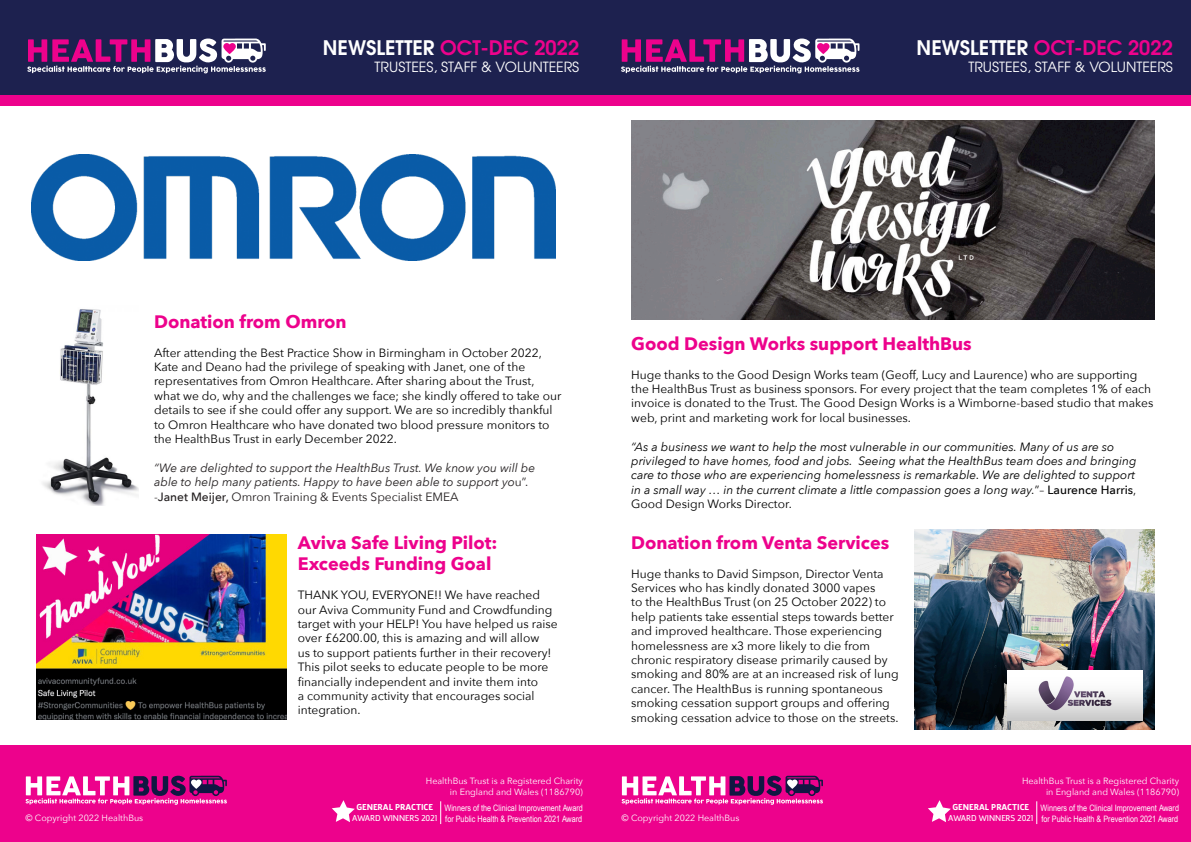
<style>
.page{position:relative;width:1191px;height:842px;background:#fff}
.page>*{position:absolute;margin:0;border:0;box-sizing:border-box;transform-origin:0 0}
.t1{font:700 20px "Te X Gyre Adventor";color:#ed028c}
.t2{font:700 18px/21.6px "Avenir Next";color:#ed028c}
.t3{font:14px "Te X Gyre Adventor";color:#fff}
.t4{font:12px/14.4px "Avenir Next";color:#000}
.t5{font:italic 12px/14.4px "Avenir Next";color:#000}
.t6{font:italic 12px/14.4px "Avenir Next";color:#231f20}
.t7{font:9px "Avenir Next";color:#fff}
.t8{font:8.8px "Arial Narrow";color:#fff}
.t9{font:8.8px "Argumentum";color:#fff}
.t10{font:700 8.8px "Argumentum";color:#fff}
.s1{color:#fff}
.s2{font-style:normal}
.s3{font-weight:500;font-style:normal}
</style>
<div class="page">
<div style="left:0;top:746px;width:628px;height:96px;background:#ed028c"></div>
<svg style="left:26px;top:776px;width:201px;height:29px"></svg>
<svg style="left:440px;top:801px;width:1px;height:23px"></svg>
<svg style="left:332px;top:800px;width:23px;height:22px"></svg>
<img style="left:31px;top:155px;width:524px;height:106px">
<img style="left:36px;top:534px;width:250px;height:186px">
<div style="left:595px;top:746px;width:596px;height:96px;background:#ed028c"></div>
<svg style="left:621px;top:776px;width:202px;height:29px"></svg>
<svg style="left:1036px;top:801px;width:1px;height:23px"></svg>
<svg style="left:928px;top:800px;width:22px;height:22px"></svg>
<img style="left:631px;top:120px;width:524px;height:200px">
<div style="left:570px;top:0;width:621px;height:101px;background:#1d214f"></div>
<svg style="left:621px;top:39px;width:238px;height:34px"></svg>
<div style="left:565px;top:95px;width:626px;height:11px;background:#ed028c"></div>
<div style="left:0;top:0;width:610px;height:101px;background:#1d214f"></div>
<svg style="left:27px;top:39px;width:239px;height:34px"></svg>
<div style="left:0;top:95px;width:615px;height:11px;background:#ed028c"></div>
<img style="left:42px;top:309px;width:97px;height:196px">
<img style="left:915px;top:530px;width:240px;height:199px">
<img style="left:1007px;top:670px;width:135px;height:50px">
<p class="t1" style="left:323px;top:30px;width:258px"><span class="s1">NEWSLETTER</span> OCT-DEC 2022</p>
<p class="t3" style="left:374px;top:56px;width:206px">TRUSTEES, STAFF &amp; VOLUNTEERS</p>
<p class="t1" style="left:916px;top:30px;width:258px"><span class="s1">NEWSLETTER</span> OCT-DEC 2022</p>
<p class="t3" style="left:968px;top:56px;width:206px">TRUSTEES, STAFF &amp; VOLUNTEERS</p>
<p class="t2" style="left:154px;top:310px;width:194px">Donation from Omron</p>
<p class="t4" style="left:154px;top:345px;width:409px">After attending the Best Practice Show in Birmingham in October 2022, Kate and Deano had the privilege of speaking with Janet, one of the representatives from Omron Healthcare. After sharing about the Trust, what we do, why and the challenges we face; she kindly offered to take our details to see if she could offer any support. We are so incredibly thankful to Omron Healthcare who have donated two blood pressure monitors to the HealthBus Trust in early December 2022.</p>
<p class="t6" style="left:154px;top:460px;width:383px">“We are delighted to support the HealthBus Trust. We know you will be able to help many patients. Happy to have been able to support yo<span class="s2">u”. -</span><span class="s3">Janet Meijer,</span> <span class="s2">Omron Training &amp; Events Specialist EMEA</span></p>
<p class="t2" style="left:298px;top:531px;width:201px">Aviva Safe Living Pilot:<br>Exceeds Funding Goal</p>
<p class="t4" style="left:298px;top:587px;width:261px">THANK YOU, EVERYONE!! We have reached our Aviva Community Fund and Crowdfunding target with your HELP! You have helped us raise over £6200.00, this is amazing and will allow<br>us to support patients further in their recovery!<br>This pilot seeks to educate people to be more financially independent and invite them into<br>a community activity that encourages social integration.</p>
<p class="t7" style="left:426px;top:773px;width:158px">HealthBus Trust is a Registered Charity</p>
<p class="t7" style="left:450px;top:784px;width:135px">in England and Wales (1186790)</p>
<p class="t10" style="left:356px;top:802px;width:78px">GENERAL PRACTICE</p>
<p class="t9" style="left:352px;top:813px;width:86px">AWARD WINNERS 2021</p>
<p class="t8" style="left:444px;top:801px;width:140px">Winners of the Clinical Improvement Award</p>
<p class="t7" style="left:26px;top:810px;width:119px">© Copyright 2022 HealthBus</p>
<p class="t8" style="left:445px;top:812px;width:138px">for Public Health &amp; Prevention 2021 Award</p>
<p class="t2" style="left:631px;top:332px;width:342px">Good Design Works support HealthBus</p>
<p class="t4" style="left:631px;top:367px;width:523px">Huge thanks to the Good Design Works team (Geoff, Lucy and Laurence) who are supporting the HealthBus Trust as business sponsors. For every project that the team completes 1% of each invoice is donated to the Trust. The Good Design Works is a Wimborne-based studio that makes web, print and marketing work for local businesses.</p>
<p class="t5" style="left:631px;top:439px;width:507px">“As a business we want to help the most vulnerable in our communities. Many of us are so privileged to have homes, food and jobs. Seeing what the HealthBus team does and bringing care to those who are experiencing homelessness is remarkable. We are delighted to support in a small way … in the current climate a little compassion goes a long way.<span class="s2">”–</span> <span class="s3">Laurence Harris</span><span class="s2">, Good Design Works Director.</span></p>
<p class="t2" style="left:631px;top:531px;width:259px">Donation from Venta Services</p>
<p class="t4" style="left:631px;top:566px;width:269px">Huge thanks to David Simpson, Director Venta Services who has kindly donated 3000 vapes<br>to the HealthBus Trust (on 25 October 2022) to help patients take essential steps towards better and improved healthcare. Those experiencing homelessness are x3 more likely to die from chronic respiratory disease primarily caused by smoking and 80% are at an increased risk of lung cancer. The HealthBus is running spontaneous smoking cessation support groups and offering smoking cessation advice to those on the streets.</p>
<p class="t7" style="left:1022px;top:773px;width:158px">HealthBus Trust is a Registered Charity</p>
<p class="t7" style="left:1046px;top:784px;width:135px">in England and Wales (1186790)</p>
<p class="t10" style="left:952px;top:802px;width:78px">GENERAL PRACTICE</p>
<p class="t9" style="left:948px;top:813px;width:86px">AWARD WINNERS 2021</p>
<p class="t8" style="left:1040px;top:801px;width:140px">Winners of the Clinical Improvement Award</p>
<p class="t7" style="left:621px;top:810px;width:119px">© Copyright 2022 HealthBus</p>
<p class="t8" style="left:1041px;top:812px;width:138px">for Public Health &amp; Prevention 2021 Award</p>
</div>
